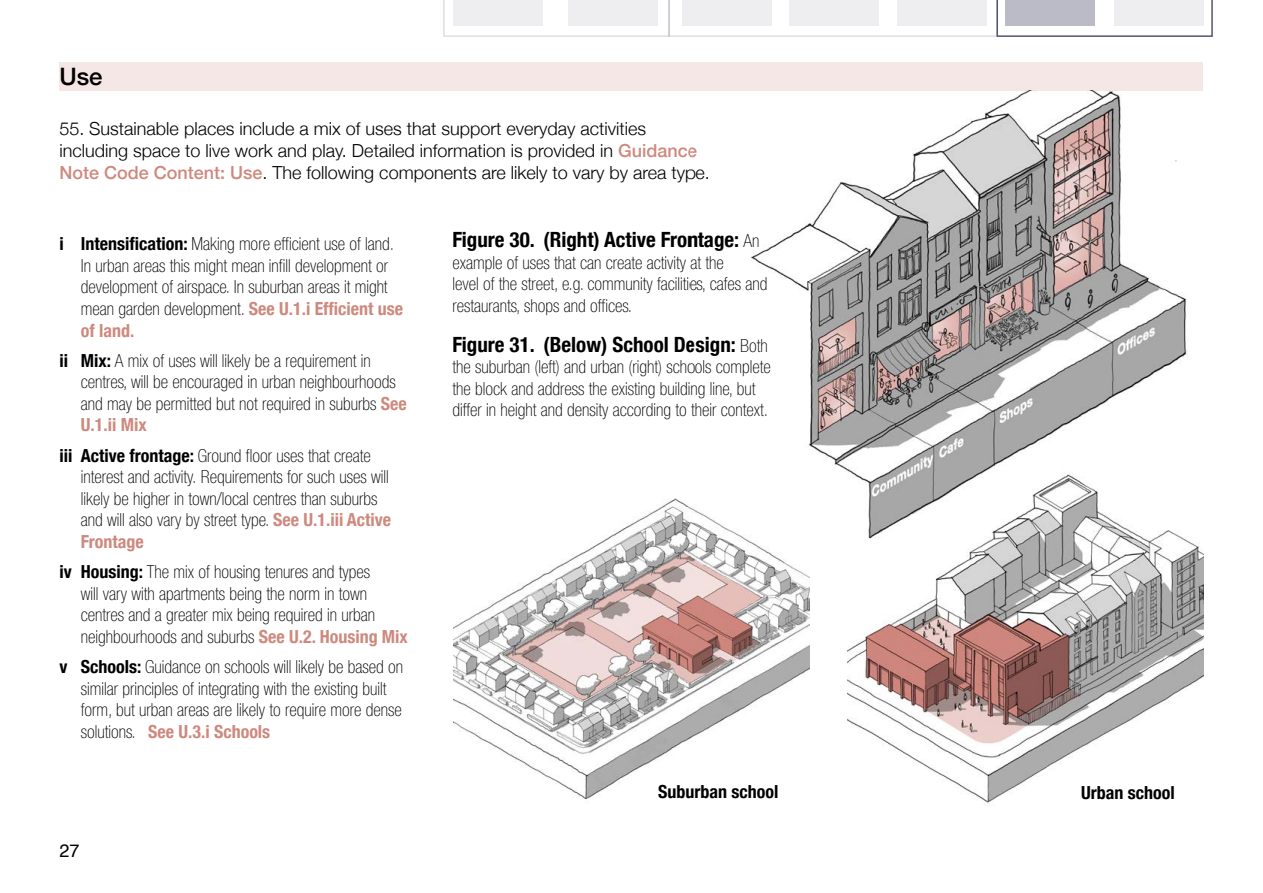
<style>
.page{position:relative;width:1263px;height:893px;background:#fff}
.page>*{position:absolute;margin:0;border:0;box-sizing:border-box;transform-origin:0 0}
.t1{font:500 24px "Helvetica Neue";color:#000}
.t2{font:700 condensed 21px "Helvetica Neue";color:#000}
.t3{font:100 condensed 18px/21.6px "Helvetica Neue LT Std";color:#000}
.t4{font:300 18px/21.6px "Helvetica Neue";color:#000}
.t5{font:700 condensed 18px "Helvetica Neue";color:#000}
.t6{font:700 condensed 18px "Helvetica Neue";color:#ce897e}
.t7{font:18px "Helvetica";color:#000}
.s1{font-weight:500;color:#ce897e}
.s2{font-family:"Helvetica Neue";font-weight:700}
.s3{font-family:"Helvetica Neue LT Std";font-weight:100;font-size:18px}
.s4{font-family:"Helvetica Neue";font-weight:700;color:#ce897e}
</style>
<div class="page">
<div style="left:60px;top:62px;width:1143px;height:29px;background:#f5e7e5"></div>
<svg style="left:443px;top:0;width:770px;height:37px"></svg>
<img style="left:848px;top:546px;width:355px;height:257px">
<img style="left:454px;top:498px;width:355px;height:301px">
<img style="left:690px;top:90px;width:509px;height:456px">
<p class="t1" style="left:60px;top:58px;width:45px">Use</p>
<p class="t4" style="left:60px;top:117px;width:652px">55. Sustainable places include a mix of uses that support everyday activities including space to live work and play. Detailed information is provided in <span class="s1">Guidance<br>Note Code Content: Use</span>. The following components are likely to vary by area type.</p>
<p class="t3" style="left:60px;top:233px;width:336px"><span class="s2">i Intensification:</span> Making more effcient use of land.</p>
<p class="t2" style="left:452px;top:227px;width:309px">Figure 30. (Right) Active Frontage: <span class="s3">An</span></p>
<p class="t3" style="left:81px;top:254px;width:309px">In urban areas this might mean infll development or</p>
<p class="t3" style="left:452px;top:251px;width:273px">example of uses that can create activity at the</p>
<p class="t3" style="left:81px;top:276px;width:308px">development of airspace. In suburban areas it might</p>
<p class="t3" style="left:452px;top:273px;width:317px">level of the street, e.g. community facilities, cafes and</p>
<p class="t3" style="left:81px;top:298px;width:324px">mean garden development. <span class="s4">See U.1.i Efficient use</span></p>
<p class="t3" style="left:452px;top:295px;width:181px">restaurants, shops and offces.</p>
<p class="t6" style="left:81px;top:319px;width:55px">of land.</p>
<p class="t2" style="left:452px;top:331px;width:317px">Figure 31. (Below) School Design: <span class="s3">Both</span></p>
<p class="t3" style="left:60px;top:349px;width:313px"><span class="s2">ii Mix:</span> A mix of uses will likely be a requirement in</p>
<p class="t3" style="left:452px;top:356px;width:320px">the suburban (left) and urban (right) schools complete</p>
<p class="t3" style="left:81px;top:371px;width:316px">centres, will be encouraged in urban neighbourhoods</p>
<p class="t3" style="left:452px;top:378px;width:304px">the block and address the existing building line, but</p>
<p class="t3" style="left:81px;top:393px;width:328px">and may be permitted but not required in suburbs <span class="s4">See</span></p>
<p class="t3" style="left:452px;top:399px;width:317px">differ in height and density according to their context.</p>
<p class="t6" style="left:81px;top:414px;width:67px">U.1.ii Mix</p>
<p class="t3" style="left:81px;top:444px;width:312px;text-indent:-21px"><span class="s2">iii Active frontage:</span> Ground foor uses that create interest and activity. Requirements for such uses will likely be higher in town/local centres than suburbs and will also vary by street type. <span class="s4">See U.1.iii Active Frontage</span></p>
<p class="t3" style="left:81px;top:561px;width:329px;text-indent:-21px"><span class="s2">iv Housing:</span> The mix of housing tenures and types<br>will vary with apartments being the norm in town centres and a greater mix being required in urban neighbourhoods and suburbs <span class="s4">See U.2. Housing Mix</span></p>
<p class="t3" style="left:81px;top:656px;width:324px;text-indent:-21px"><span class="s2">v Schools:</span> Guidance on schools will likely be based on similar principles of integrating with the existing built form, but urban areas are likely to require more dense solutions. <span class="s4">See U.3.i Schools</span></p>
<p class="t7" style="left:60px;top:837px;width:22px">27</p>
<p class="t5" style="left:658px;top:781px;width:122px">Suburban school</p>
<p class="t5" style="left:1081px;top:782px;width:95px">Urban school</p>
</div>
